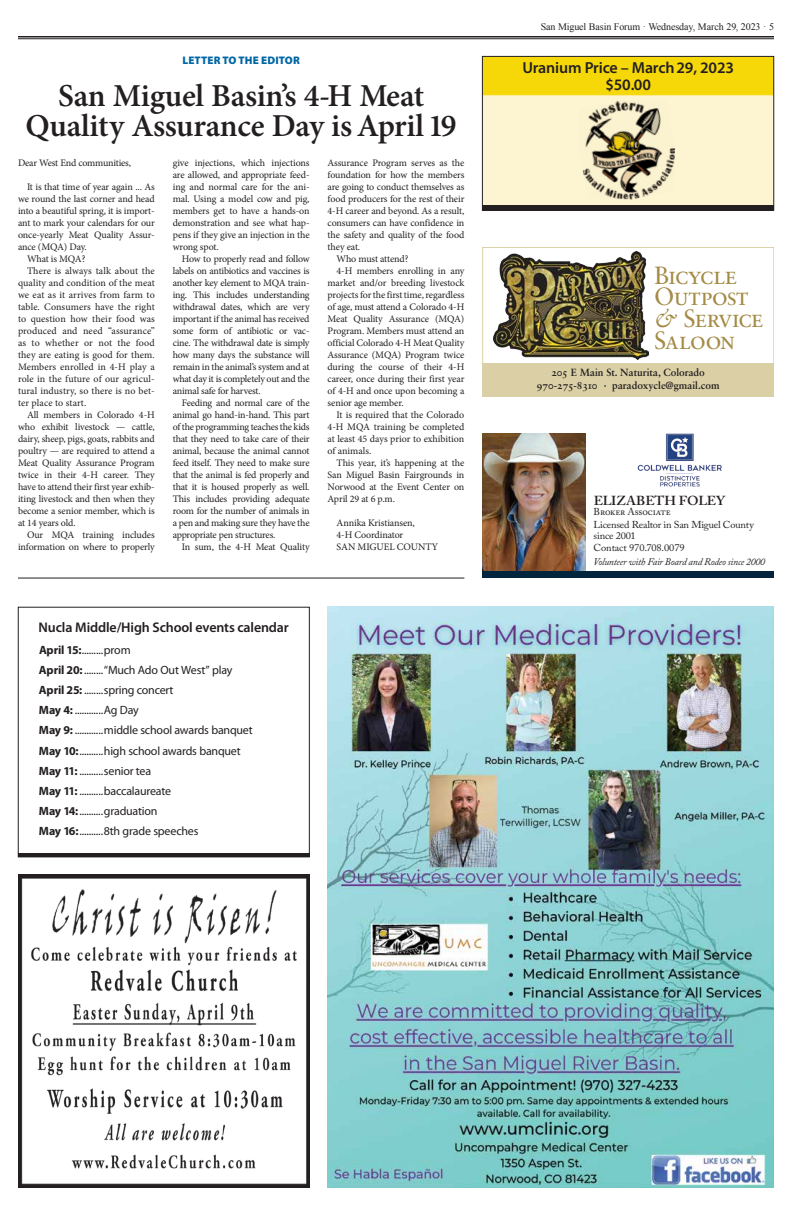
<style>
.page{position:relative;width:792px;height:1224px;background:#fff}
.page>*{position:absolute;margin:0;border:0;box-sizing:border-box;transform-origin:0 0}
.t1{font:600 32px/30px "Minion Pro";letter-spacing:-.01em;color:#231f20;text-align:center}
.t2{font:24.9px/21.8px "Sabon Roman SC";letter-spacing:-.03em;color:#a38b45}
.t3{font:600 16px/17px "Myriad Pro";letter-spacing:-.01em;color:#231f20;text-align:center}
.t4{font:600 14px "Myriad Pro";letter-spacing:-.01em;color:#231f20}
.t5{font:600 13px "Adobe Caslon Pro";letter-spacing:-.005em;color:#231f20;scale:1.04 1}
.t6{font:12px/20.1px "Myriad Pro";letter-spacing:-.02em;color:#231f20}
.t7{font:900 11px "Myriad Pro";letter-spacing:.01em;color:#0067a6}
.t8{font:10.4px/12.5px "Sabon Bold Os F";color:#231f20;text-align:center}
.t9{font:10px/12px "Minion Pro";letter-spacing:-.01em;color:#231f20;text-align:justify}
.t10{font:10px "Minion Pro";letter-spacing:.01em;color:#231f20}
.t11{font:10px/12.4px "Adobe Caslon Pro";letter-spacing:-.02em;color:#231f20}
.t12{font:10px "Times New Roman";letter-spacing:-.01em;color:#231f20}
.t13{font:italic 10px "Adobe Caslon Pro";letter-spacing:-.02em;color:#231f20}
.t14{font:10px/12.4px "Adobe Caslon Pro";letter-spacing:-.02em;color:#231f20;scale:1.04 1}
.s1{font-weight:700}
.s2{font-family:"Sabon Italic Os F"}
</style>
<div class="page">
<hr style="left:18px;top:36px;width:756px;height:2px;background:#231f20">
<hr style="left:18px;top:38px;width:756px;height:1px;background:#231f20">
<div style="left:482px;top:363px;width:292px;height:34px;background:#dbd0a5"></div>
<img style="left:493px;top:252px;width:156px;height:107px">
<div style="left:482px;top:247px;width:292px;height:150px;border:1px solid #dbd0a5"></div>
<img style="left:328px;top:607px;width:446px;height:581px">
<div style="left:18px;top:607px;width:292px;height:250px;border:1px solid #231f20"></div>
<hr style="left:18px;top:853px;width:292px;height:4px;background:#231f20">
<img style="left:482px;top:433px;width:104px;height:138px">
<div style="left:482px;top:571px;width:292px;height:6px;background:#00253d"></div>
<img style="left:637px;top:433px;width:85px;height:54px">
<div style="left:483px;top:89px;width:290px;height:119px;background:#fdf4d2"></div>
<div style="left:482px;top:56px;width:292px;height:39px;background:#f6d809;border:1px solid #f6d809"></div>
<div style="left:482px;top:56px;width:292px;height:154px;border:1px solid #231f20"></div>
<div style="left:482px;top:206px;width:292px;height:5px;background:#231f20"></div>
<img style="left:582px;top:101px;width:93px;height:98px">
<hr style="left:18px;top:578px;width:446px;height:1px;background:#231f20">
<img style="left:18px;top:874px;width:292px;height:314px">
<p class="t7" style="left:183px;top:53px;width:119px">LETTER TO THE EDITOR</p>
<h1 class="t1" style="left:26px;top:81px;width:433px">San Miguel Basin’s 4-H Meat<br>Quality Assurance Day is April 19</h1>
<p class="t9" style="left:18px;top:157px;width:114px">Dear West End communities,</p>
<p class="t9" style="left:27px;top:181px;width:129px">It is that time of year again ... As</p>
<p class="t9" style="left:18px;top:193px;width:138px">we round the last corner and head</p>
<p class="t9" style="left:18px;top:205px;width:138px">into a beautiful spring, it is import-</p>
<p class="t9" style="left:18px;top:217px;width:138px">ant to mark your calendars for our</p>
<p class="t9" style="left:18px;top:229px;width:138px">once-yearly Meat Quality Assur-</p>
<p class="t9" style="left:18px;top:241px;width:70px">ance (MQA) Day.</p>
<p class="t9" style="left:27px;top:253px;width:60px">What is MQA?</p>
<p class="t10" style="left:27px;top:265px;width:129px">There is always talk about the</p>
<p class="t9" style="left:18px;top:277px;width:138px">quality and condition of the meat</p>
<p class="t9" style="left:18px;top:289px;width:138px">we eat as it arrives from farm to</p>
<p class="t9" style="left:18px;top:301px;width:138px">table. Consumers have the right</p>
<p class="t10" style="left:18px;top:313px;width:138px">to question how their food was</p>
<p class="t9" style="left:18px;top:325px;width:138px">produced and need “assurance”</p>
<p class="t9" style="left:18px;top:337px;width:138px">as to whether or not the food</p>
<p class="t9" style="left:18px;top:349px;width:138px">they are eating is good for them.</p>
<p class="t10" style="left:18px;top:361px;width:138px">Members enrolled in 4-H play a</p>
<p class="t10" style="left:18px;top:373px;width:138px">role in the future of our agricul-</p>
<p class="t10" style="left:18px;top:385px;width:138px">tural industry, so there is no bet-</p>
<p class="t10" style="left:18px;top:397px;width:70px">ter place to start.</p>
<p class="t9" style="left:27px;top:409px;width:129px">All members in Colorado 4-H</p>
<p class="t9" style="left:18px;top:421px;width:138px">who exhibit livestock — cattle,</p>
<p class="t9" style="left:18px;top:433px;width:138px">dairy, sheep, pigs, goats, rabbits and</p>
<p class="t9" style="left:18px;top:445px;width:138px">poultry — are required to attend a</p>
<p class="t9" style="left:18px;top:457px;width:138px">Meat Quality Assurance Program</p>
<p class="t9" style="left:18px;top:469px;width:138px">twice in their 4-H career. They</p>
<p class="t9" style="left:18px;top:481px;width:138px">have to attend their first year exhib-</p>
<p class="t9" style="left:18px;top:493px;width:138px">iting livestock and then when they</p>
<p class="t9" style="left:18px;top:505px;width:138px">become a senior member, which is</p>
<p class="t9" style="left:18px;top:517px;width:59px">at 14 years old.</p>
<p class="t9" style="left:27px;top:529px;width:129px">Our MQA training includes</p>
<p class="t9" style="left:18px;top:541px;width:138px">information on where to properly</p>
<p class="t9" style="left:173px;top:157px;width:138px">give injections, which injections are allowed, and appropriate feed&shy;ing and normal care for the ani&shy;mal. Using a model cow and pig, members get to have a hands-on demonstration and see what hap&shy;pens if they give an injection in the wrong spot.</p>
<p class="t9" style="left:173px;top:253px;width:138px;text-indent:9px">How to properly read and follow labels on antibiotics and vaccines is another key element to MQA train&shy;ing. This includes understanding withdrawal dates, which are very important if the animal has received some form of antibiotic or vac&shy;cine. The withdrawal date is simply how many days the substance will remain in the animal’s system and at what day it is completely out and the animal safe for harvest.</p>
<p class="t9" style="left:173px;top:397px;width:138px;text-indent:9px">Feeding and normal care of the animal go hand-in-hand. This part of the programming teaches the kids that they need to take care of their animal, because the animal cannot feed itself. They need to make sure that the animal is fed properly and that it is housed properly as well.<br>This includes providing adequate room for the number of animals in a pen and making sure they have the appropriate pen structures.</p>
<p class="t9" style="left:182px;top:541px;width:129px">In sum, the 4-H Meat Quality</p>
<p class="t9" style="left:328px;top:157px;width:138px">Assurance Program serves as the</p>
<p class="t9" style="left:328px;top:169px;width:138px">foundation for how the members</p>
<p class="t9" style="left:328px;top:181px;width:138px">are going to conduct themselves as</p>
<p class="t9" style="left:328px;top:193px;width:138px">food producers for the rest of their</p>
<p class="t9" style="left:328px;top:205px;width:138px">4-H career and beyond. As a result,</p>
<p class="t9" style="left:328px;top:217px;width:138px">consumers can have confidence in</p>
<p class="t9" style="left:328px;top:229px;width:138px">the safety and quality of the food</p>
<p class="t9" style="left:328px;top:241px;width:34px">they eat.</p>
<p class="t9" style="left:337px;top:253px;width:73px">Who must attend?</p>
<p class="t9" style="left:337px;top:265px;width:129px">4-H members enrolling in any</p>
<p class="t9" style="left:328px;top:277px;width:138px">market and/or breeding livestock</p>
<p class="t9" style="left:328px;top:289px;width:138px">projects for the first time, regardless</p>
<p class="t9" style="left:328px;top:301px;width:138px">of age, must attend a Colorado 4-H</p>
<p class="t9" style="left:328px;top:313px;width:138px">Meat Quality Assurance (MQA)</p>
<p class="t9" style="left:328px;top:325px;width:138px">Program. Members must attend an</p>
<p class="t9" style="left:328px;top:337px;width:138px">official Colorado 4-H Meat Quality</p>
<p class="t9" style="left:328px;top:349px;width:138px">Assurance (MQA) Program twice</p>
<p class="t9" style="left:328px;top:361px;width:138px">during the course of their 4-H</p>
<p class="t9" style="left:328px;top:373px;width:138px">career, once during their first year</p>
<p class="t9" style="left:328px;top:385px;width:138px">of 4-H and once upon becoming a</p>
<p class="t9" style="left:328px;top:397px;width:78px">senior age member.</p>
<p class="t9" style="left:337px;top:409px;width:129px">It is required that the Colorado</p>
<p class="t9" style="left:328px;top:421px;width:138px">4-H MQA training be completed</p>
<p class="t9" style="left:328px;top:433px;width:138px">at least 45 days prior to exhibition</p>
<p class="t9" style="left:328px;top:445px;width:45px">of animals.</p>
<p class="t9" style="left:337px;top:457px;width:129px">This year, it’s happening at the</p>
<p class="t9" style="left:328px;top:469px;width:138px">San Miguel Basin Fairgrounds in</p>
<p class="t9" style="left:328px;top:481px;width:138px">Norwood at the Event Center on</p>
<p class="t9" style="left:328px;top:493px;width:69px">April 29 at 6 p.m.</p>
<p class="t9" style="left:337px;top:517px;width:103px;text-align:left">Annika Kristiansen,<br>4-H Coordinator<br>SAN MIGUEL COUNTY</p>
<h3 class="t4" style="left:39px;top:618px;width:252px">Nucla Middle/High School events calendar</h3>
<p class="t6" style="left:39px;top:640px;width:215px"><span class="s1">April 15:</span>.........prom<br><span class="s1">April 20:</span>........“Much Ado Out West” play <span class="s1">April 25:</span> ........spring concert<br><span class="s1">May 4:</span> ............Ag Day<br><span class="s1">May 9:</span> ............middle school awards banquet <span class="s1">May 10:</span>..........high school awards banquet <span class="s1">May 11:</span> ..........senior tea<br><span class="s1">May 11:</span> ..........baccalaureate<br><span class="s1">May 14:</span>..........graduation<br><span class="s1">May 16:</span>..........8th grade speeches</p>
<p class="t12" style="left:541px;top:20px;width:235px">San Miguel Basin Forum · Wednesday, March 29, 2023 · 5</p>
<h3 class="t3" style="left:522px;top:59px;width:213px">Uranium Price – March 29, 2023 $50.00</h3>
<h2 class="t2" style="left:654px;top:264px;width:111px">Bicycle<br>Outpost <span class="s2">&amp;</span> Service<br>Saloon</h2>
<p class="t8" style="left:537px;top:366px;width:184px">205 E Main St. Naturita, Colorado<br>970-275-8310 · paradoxycle@gmail.com</p>
<h3 class="t5" style="left:594px;top:493px;width:128px">ELIZABETH FOLEY</h3>
<p class="t11" style="left:594px;top:506px;width:162px">Broker Associate<br>Licensed Realtor in San Miguel County</p>
<p class="t14" style="left:594px;top:529px;width:89px">since 2001<br>Contact 970.708.0079</p>
<p class="t13" style="left:594px;top:555px;width:173px">Volunteer with Fair Board and Rodeo since 2000</p>
</div>
